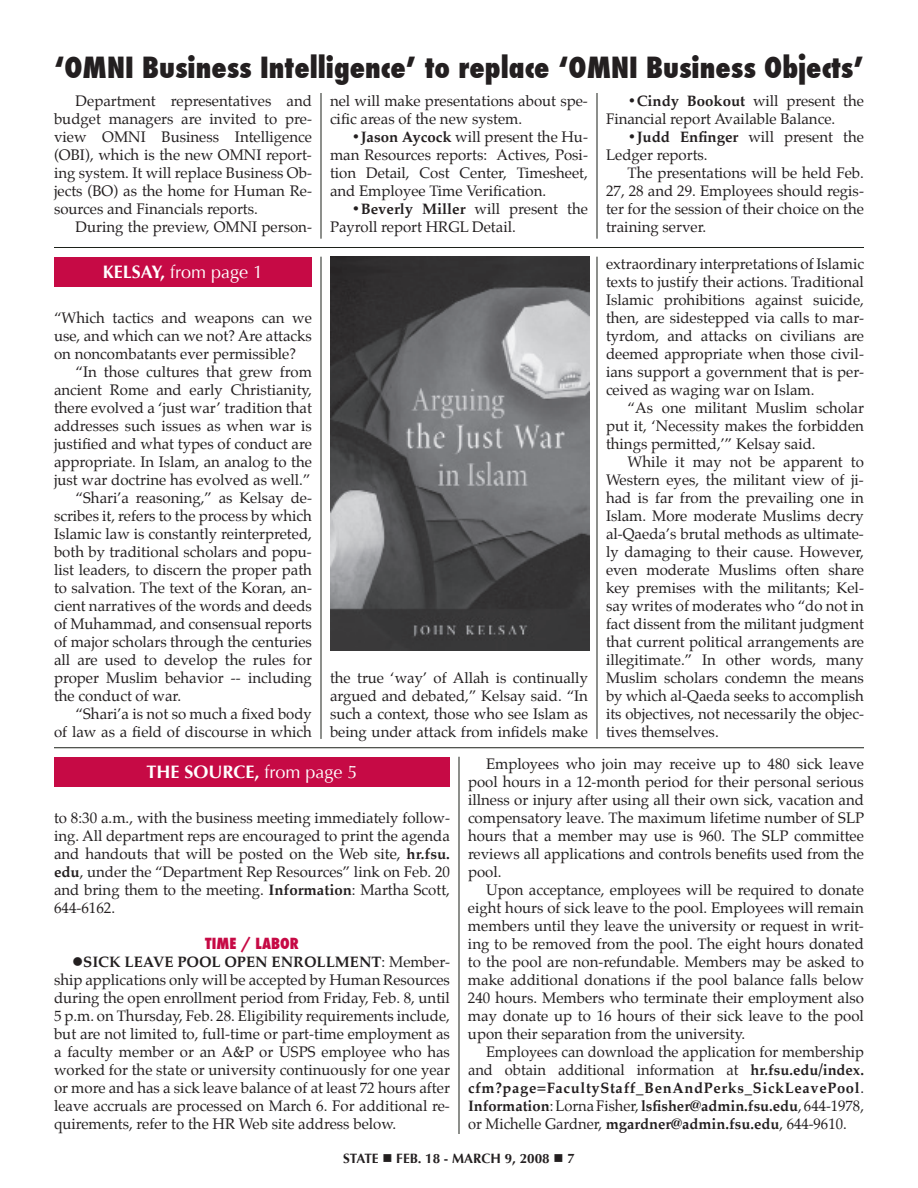
<style>
.page{position:relative;width:918px;height:1188px;background:#fff}
.page>*{position:absolute;margin:0;border:0;box-sizing:border-box;transform-origin:0 0}
.t1{font:800 condensed 28.5px "Futura";color:#231f20}
.t2{font:700 18px "Optima";color:#fff}
.t3{font:18px "Optima";color:#fff}
.t4{font:15px/18px "Palatino";color:#231f20;text-align:justify}
.t5{font:800 condensed 15px "Futura";color:#c60a45}
.t6{font:700 13.5px "Optima";color:#231f20}
.s1{font-weight:700}
.s2{font-weight:400}
</style>
<div class="page">
<div style="left:54px;top:757px;width:396px;height:30px;background:#c60a45"></div>
<hr style="left:459px;top:757px;width:1px;height:377px;background:#1d211a">
<div style="left:54px;top:257px;width:258px;height:30px;background:#c60a45"></div>
<img style="left:330px;top:257px;width:260px;height:394px">
<hr style="left:321px;top:93px;width:1px;height:146px;background:#1d211a">
<hr style="left:597px;top:93px;width:1px;height:146px;background:#1d211a">
<hr style="left:54px;top:247px;width:810px;height:1px;background:#1d211a">
<hr style="left:54px;top:747px;width:810px;height:1px;background:#1d211a">
<hr style="left:321px;top:257px;width:1px;height:482px;background:#1d211a">
<hr style="left:597px;top:257px;width:1px;height:482px;background:#1d211a">
<h1 class="t1" style="left:54px;top:48px;width:811px">‘OMNI Business Intelligence’ to replace ‘OMNI Business Objects’</h1>
<p class="t4" style="left:54px;top:91px;width:259px;text-indent:22px">Department representatives and budget managers are invited to pre&shy;view OMNI Business Intelligence (OBI), which is the new OMNI report&shy;ing system. It will replace Business Ob&shy;jects (BO) as the home for Human Re&shy;sources and Financials reports.</p>
<p class="t4" style="left:76px;top:217px;width:238px">During the preview, OMNI person-</p>
<p class="t3" style="left:103px;top:262px;width:162px"><span class="s1">KELSAY,</span> from page 1</p>
<p class="t4" style="left:54px;top:309px;width:260px">“Which tactics and weapons can we use, and which can we not? Are attacks on noncombatants ever permissible?</p>
<p class="t4" style="left:76px;top:363px;width:238px">“In those cultures that grew from</p>
<p class="t4" style="left:54px;top:381px;width:259px">ancient Rome and early Christianity,</p>
<p class="t4" style="left:54px;top:399px;width:259px">there evolved a ‘just war’ tradition that</p>
<p class="t4" style="left:54px;top:417px;width:259px">addresses such issues as when war is</p>
<p class="t4" style="left:54px;top:435px;width:259px">justified and what types of conduct are</p>
<p class="t4" style="left:54px;top:453px;width:259px">appropriate. In Islam, an analog to the</p>
<p class="t4" style="left:54px;top:471px;width:258px">just war doctrine has evolved as well.”</p>
<p class="t4" style="left:76px;top:489px;width:238px">“Shari’a reasoning,” as Kelsay de-</p>
<p class="t4" style="left:54px;top:507px;width:259px">scribes it, refers to the process by which</p>
<p class="t4" style="left:54px;top:525px;width:259px">Islamic law is constantly reinterpreted,</p>
<p class="t4" style="left:54px;top:543px;width:259px">both by traditional scholars and popu-</p>
<p class="t4" style="left:54px;top:561px;width:259px">list leaders, to discern the proper path</p>
<p class="t4" style="left:54px;top:579px;width:260px">to salvation. The text of the Koran, an-</p>
<p class="t4" style="left:54px;top:597px;width:259px">cient narratives of the words and deeds</p>
<p class="t4" style="left:54px;top:615px;width:259px">of Muhammad, and consensual reports</p>
<p class="t4" style="left:54px;top:633px;width:260px">of major scholars through the centuries</p>
<p class="t4" style="left:54px;top:651px;width:259px">all are used to develop the rules for</p>
<p class="t4" style="left:54px;top:669px;width:259px">proper Muslim behavior -- including</p>
<p class="t4" style="left:54px;top:687px;width:129px">the conduct of war.</p>
<p class="t4" style="left:76px;top:705px;width:238px">“Shari’a is not so much a fixed body</p>
<p class="t4" style="left:54px;top:723px;width:259px">of law as a field of discourse in which</p>
<p class="t4" style="left:330px;top:91px;width:259px">nel will make presentations about spe&shy;cific areas of the new system.</p>
<p class="t4" style="left:330px;top:127px;width:260px;text-indent:22px"><span class="s1">•Jason Aycock</span> will present the Hu&shy;man Resources reports: Actives, Posi&shy;tion Detail, Cost Center, Timesheet, and Employee Time Verification.</p>
<p class="t4" style="left:330px;top:199px;width:259px;text-indent:22px"><span class="s1">•Beverly Miller</span> will present the<br>Payroll report HRGL Detail.</p>
<p class="t4" style="left:330px;top:669px;width:260px">the true ‘way’ of Allah is continually argued and debated,” Kelsay said. “In such a context, those who see Islam as being under attack from infidels make</p>
<p class="t4" style="left:606px;top:91px;width:259px;text-indent:22px"><span class="s1">•Cindy Bookout</span> will present the<br>Financial report Available Balance.</p>
<p class="t4" style="left:606px;top:127px;width:259px;text-indent:22px"><span class="s1">•Judd Enfinger</span> will present the<br>Ledger reports.</p>
<p class="t4" style="left:606px;top:163px;width:260px;text-indent:22px">The presentations will be held Feb.<br>27, 28 and 29. Employees should regis&shy;ter for the session of their choice on the training server.</p>
<p class="t4" style="left:606px;top:255px;width:260px">extraordinary interpretations of Islamic texts to justify their actions. Traditional Islamic prohibitions against suicide, then, are sidestepped via calls to mar&shy;tyrdom, and attacks on civilians are deemed appropriate when those civil&shy;ians support a government that is per&shy;ceived as waging war on Islam.</p>
<p class="t4" style="left:606px;top:399px;width:259px;text-indent:22px">“As one militant Muslim scholar put it, ‘Necessity makes the forbidden things permitted,’” Kelsay said.</p>
<p class="t4" style="left:606px;top:453px;width:260px;text-indent:22px">While it may not be apparent to Western eyes, the militant view of ji&shy;had is far from the prevailing one in Islam. More moderate Muslims decry al-Qaeda’s brutal methods as ultimate&shy;ly damaging to their cause. However, even moderate Muslims often share key premises with the militants; Kel&shy;say writes of moderates who “do not in fact dissent from the militant judgment that current political arrangements are illegitimate.” In other words, many Muslim scholars condemn the means by which al-Qaeda seeks to accomplish its objectives, not necessarily the objec&shy;tives themselves.</p>
<p class="t2" style="left:146px;top:762px;width:213px">THE SOURCE, <span class="s2">from page 5</span></p>
<p class="t4" style="left:54px;top:809px;width:398px">to 8:30 a.m., with the business meeting immediately follow&shy;ing. All department reps are encouraged to print the agenda and handouts that will be posted on the Web site, <span class="s1">hr.fsu. edu</span>, under the “Department Rep Resources” link on Feb. 20 and bring them to the meeting. <span class="s1">Information</span>: Martha Scott, 644-6162.</p>
<p class="t5" style="left:205px;top:933px;width:95px">TIME / LABOR</p>
<p class="t4" style="left:54px;top:953px;width:398px;text-indent:18px">●<span class="s1">SICK LEAVE POOL OPEN ENROLLMENT</span>: Member&shy;ship applications only will be accepted by Human Resources during the open enrollment period from Friday, Feb. 8, until 5 p.m. on Thursday, Feb. 28. Eligibility requirements include, but are not limited to, full-time or part-time employment as a faculty member or an A&amp;P or USPS employee who has worked for the state or university continuously for one year or more and has a sick leave balance of at least 72 hours after leave accruals are processed on March 6. For additional re&shy;quirements, refer to the HR Web site address below.</p>
<p class="t4" style="left:468px;top:755px;width:398px;text-indent:18px">Employees who join may receive up to 480 sick leave pool hours in a 12-month period for their personal serious illness or injury after using all their own sick, vacation and compensatory leave. The maximum lifetime number of SLP hours that a member may use is 960. The SLP committee reviews all applications and controls benefits used from the pool.</p>
<p class="t4" style="left:468px;top:881px;width:398px;text-indent:18px">Upon acceptance, employees will be required to donate eight hours of sick leave to the pool. Employees will remain members until they leave the university or request in writ&shy;ing to be removed from the pool. The eight hours donated to the pool are non-refundable. Members may be asked to make additional donations if the pool balance falls below 240 hours. Members who terminate their employment also may donate up to 16 hours of their sick leave to the pool upon their separation from the university.</p>
<p class="t4" style="left:468px;top:1043px;width:398px;text-indent:18px">Employees can download the application for membership and obtain additional information at <span class="s1">hr.fsu.edu/index. cfm?page=FacultyStaff_BenAndPerks_SickLeavePool</span>.<br><span class="s1">Information</span>: Lorna Fisher, <span class="s1">lsfisher@admin.fsu.edu</span>, 644-1978, or Michelle Gardner, <span class="s1">mgardner@admin.fsu.edu</span>, 644-9610.</p>
<p class="t6" style="left:343px;top:1150px;width:233px">STATE ■ FEB. 18 - MARCH 9, 2008 ■ 7</p>
</div>
